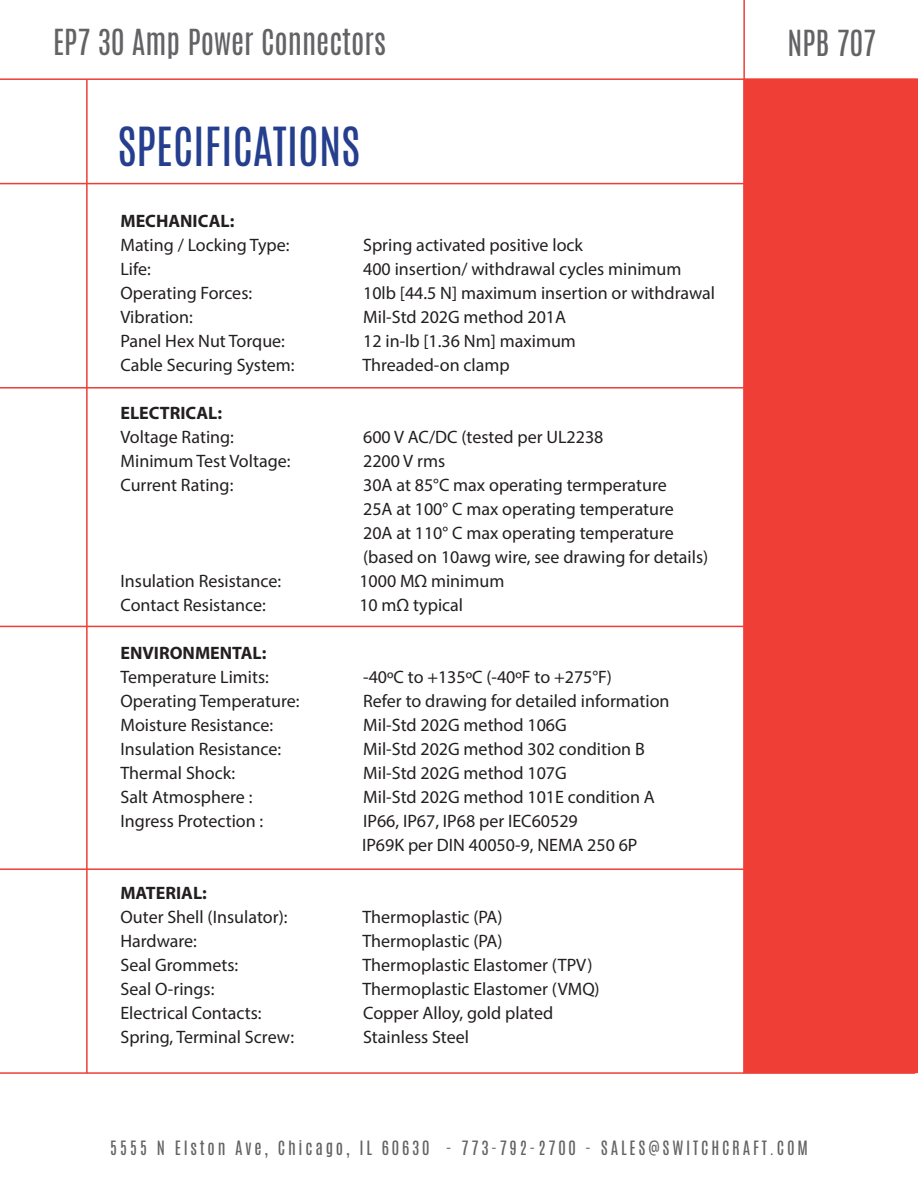
<style>
.page{position:relative;width:918px;height:1188px;background:#fff}
.page>*{position:absolute;margin:0;border:0;box-sizing:border-box;transform-origin:0 0}
.t1{font:45px "Antonio";color:#253f8e}
.t2{font:30px "Antonio";color:#636366}
.t3{font:18px "Myriad Pro";color:#231f20}
.t4{font:700 18px "Myriad Pro";color:#231f20}
.t5{font:16.5px "Antonio";letter-spacing:.17em;color:#636366}
</style>
<div class="page">
<hr style="left:0;top:78px;width:918px;height:2px;background:#ee3e35">
<hr style="left:86px;top:79px;width:2px;height:994px;background:#ee3e35">
<hr style="left:0;top:1072px;width:915px;height:2px;background:#ee3e35">
<hr style="left:0;top:183px;width:829px;height:1px;background:#ee3e35">
<hr style="left:0;top:387px;width:827px;height:2px;background:#ee3e35">
<hr style="left:0;top:626px;width:829px;height:1px;background:#ee3e35">
<div style="left:745px;top:80px;width:173px;height:993px;background:#ee3e35"></div>
<hr style="left:743px;top:0;width:2px;height:1073px;background:#ee3e35">
<hr style="left:0;top:868px;width:756px;height:2px;background:#ee3e35">
<p class="t2" style="left:53px;top:20px;width:334px">EP7 30 Amp Power Connectors</p>
<p class="t2" style="left:788px;top:21px;width:90px">NPB 707</p>
<p class="t1" style="left:117px;top:113px;width:245px">SPECIFICATIONS</p>
<p class="t4" style="left:120px;top:209px;width:115px">MECHANICAL:</p>
<p class="t3" style="left:120px;top:234px;width:171px">Mating / Locking Type:</p>
<p class="t3" style="left:363px;top:234px;width:221px">Spring activated positive lock</p>
<p class="t3" style="left:120px;top:258px;width:32px">Life:</p>
<p class="t3" style="left:363px;top:258px;width:320px">400 insertion/ withdrawal cycles minimum</p>
<p class="t3" style="left:120px;top:282px;width:133px">Operating Forces:</p>
<p class="t3" style="left:363px;top:282px;width:353px">10lb [44.5 N] maximum insertion or withdrawal</p>
<p class="t3" style="left:120px;top:306px;width:74px">Vibration:</p>
<p class="t3" style="left:363px;top:306px;width:205px">Mil-Std 202G method 201A</p>
<p class="t3" style="left:120px;top:330px;width:166px">Panel Hex Nut Torque:</p>
<p class="t3" style="left:363px;top:330px;width:214px">12 in-lb [1.36 Nm] maximum</p>
<p class="t3" style="left:120px;top:354px;width:176px">Cable Securing System:</p>
<p class="t3" style="left:362px;top:354px;width:149px">Threaded-on clamp</p>
<p class="t4" style="left:120px;top:401px;width:103px">ELECTRICAL:</p>
<p class="t3" style="left:120px;top:426px;width:115px">Voltage Rating:</p>
<p class="t3" style="left:363px;top:426px;width:242px">600 V AC/DC (tested per UL2238</p>
<p class="t3" style="left:120px;top:450px;width:172px">Minimum Test Voltage:</p>
<p class="t3" style="left:363px;top:450px;width:84px">2200 V rms</p>
<p class="t3" style="left:120px;top:474px;width:114px">Current Rating:</p>
<p class="t3" style="left:363px;top:474px;width:305px">30A at 85°C max operating termperature</p>
<p class="t3" style="left:363px;top:498px;width:312px">25A at 100° C max operating temperature</p>
<p class="t3" style="left:363px;top:522px;width:312px">20A at 110° C max operating temperature</p>
<p class="t3" style="left:363px;top:546px;width:347px">(based on 10awg wire, see drawing for details)</p>
<p class="t3" style="left:120px;top:570px;width:162px">Insulation Resistance:</p>
<p class="t3" style="left:359px;top:570px;width:147px">1000 MΩ minimum</p>
<p class="t3" style="left:120px;top:594px;width:147px">Contact Resistance:</p>
<p class="t3" style="left:359px;top:594px;width:105px">10 mΩ typical</p>
<p class="t4" style="left:120px;top:641px;width:148px">ENVIRONMENTAL:</p>
<p class="t3" style="left:120px;top:666px;width:150px">Temperature Limits:</p>
<p class="t3" style="left:363px;top:666px;width:250px">-40ºC to +135ºC (-40ºF to +275°F)</p>
<p class="t3" style="left:120px;top:690px;width:181px">Operating Temperature:</p>
<p class="t3" style="left:363px;top:690px;width:308px">Refer to drawing for detailed information</p>
<p class="t3" style="left:120px;top:714px;width:154px">Moisture Resistance:</p>
<p class="t3" style="left:363px;top:714px;width:205px">Mil-Std 202G method 106G</p>
<p class="t3" style="left:120px;top:738px;width:162px">Insulation Resistance:</p>
<p class="t3" style="left:363px;top:738px;width:283px">Mil-Std 202G method 302 condition B</p>
<p class="t3" style="left:120px;top:762px;width:116px">Thermal Shock:</p>
<p class="t3" style="left:363px;top:762px;width:205px">Mil-Std 202G method 107G</p>
<p class="t3" style="left:120px;top:786px;width:133px">Salt Atmosphere :</p>
<p class="t3" style="left:363px;top:786px;width:293px">Mil-Std 202G method 101E condition A</p>
<p class="t3" style="left:120px;top:810px;width:144px">Ingress Protection :</p>
<p class="t3" style="left:363px;top:810px;width:216px">IP66, IP67, IP68 per IEC60529</p>
<p class="t3" style="left:362px;top:834px;width:277px">IP69K per DIN 40050-9, NEMA 250 6P</p>
<p class="t4" style="left:120px;top:881px;width:88px">MATERIAL:</p>
<p class="t3" style="left:120px;top:906px;width:169px">Outer Shell (Insulator):</p>
<p class="t3" style="left:362px;top:906px;width:142px">Thermoplastic (PA)</p>
<p class="t3" style="left:120px;top:930px;width:78px">Hardware:</p>
<p class="t3" style="left:362px;top:930px;width:142px">Thermoplastic (PA)</p>
<p class="t3" style="left:120px;top:954px;width:119px">Seal Grommets:</p>
<p class="t3" style="left:362px;top:954px;width:232px">Thermoplastic Elastomer (TPV)</p>
<p class="t3" style="left:120px;top:978px;width:95px">Seal O-rings:</p>
<p class="t3" style="left:362px;top:978px;width:239px">Thermoplastic Elastomer (VMQ)</p>
<p class="t3" style="left:120px;top:1002px;width:143px">Electrical Contacts:</p>
<p class="t3" style="left:363px;top:1002px;width:192px">Copper Alloy, gold plated</p>
<p class="t3" style="left:120px;top:1026px;width:175px">Spring, Terminal Screw:</p>
<p class="t3" style="left:363px;top:1026px;width:107px">Stainless Steel</p>
<p class="t5" style="left:110px;top:1135px;width:699px">5555 N Elston Ave, Chicago, IL 60630 - 773-792-2700 - SALES@SWITCHCRAFT.COM</p>
</div>
